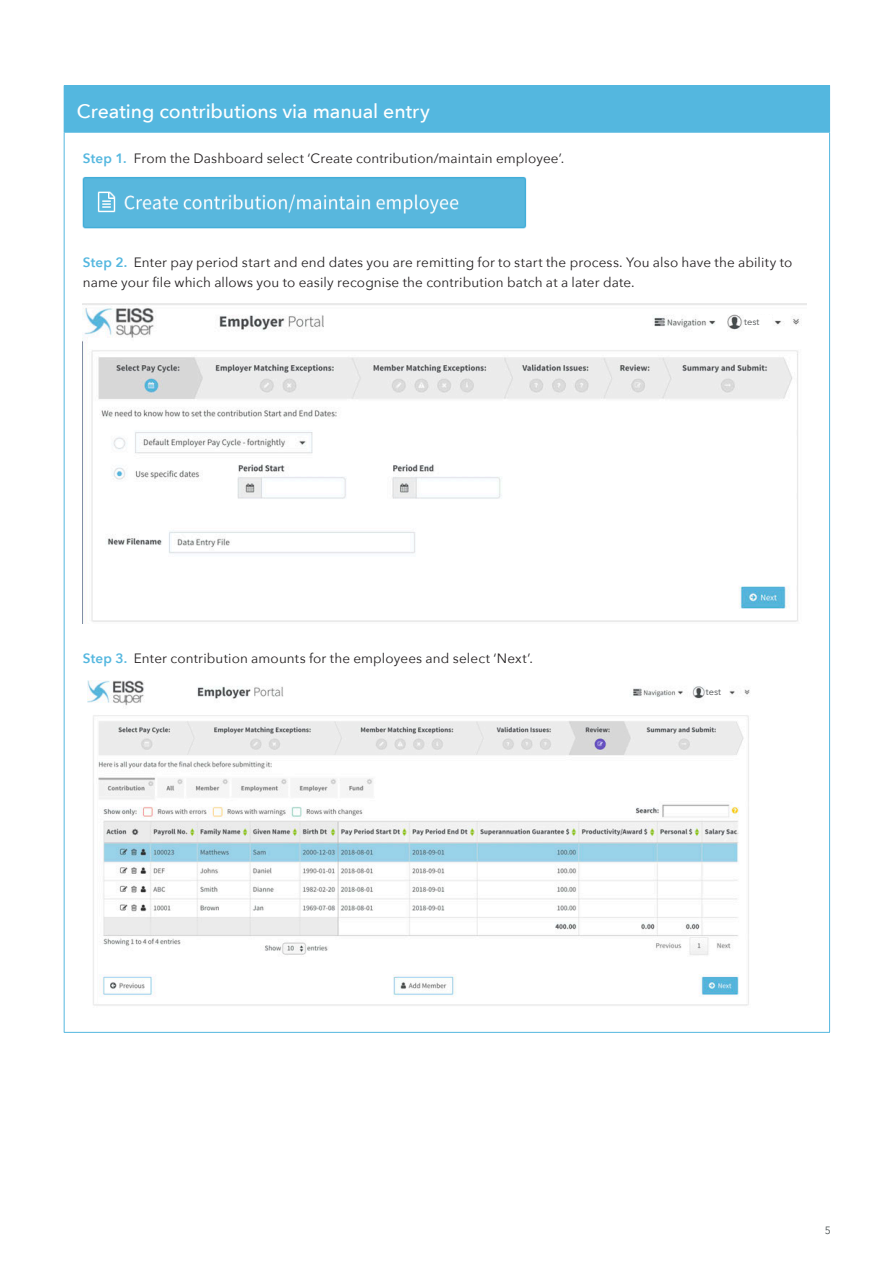
<style>
.page{position:relative;width:893px;height:1263px;background:#fff}
.page>*{position:absolute;margin:0;border:0;box-sizing:border-box;transform-origin:0 0}
.head_1{font:500 19.5px "Avenir Next";letter-spacing:-.005em;color:#fff}
.body{font:13.5px/19.5px "Avenir Next";letter-spacing:.01em;color:#231f20}
.t1{font:10.5px "Avenir Next LT Pro";color:#464d4e}
.t2{font:9.3px "Avenir Next LT Pro";color:#494d4f}
.s1{font-weight:600;color:#54b7df}
</style>
<div class="page">
<div style="left:64px;top:85px;width:766px;height:47px;background:#54b7df"></div>
<hr style="left:64px;top:133px;width:1px;height:899px;background:#54b7df">
<hr style="left:829px;top:133px;width:1px;height:899px;background:#54b7df">
<hr style="left:64px;top:1032px;width:766px;height:1px;background:#54b7df">
<hr style="left:64px;top:132px;width:766px;height:1px;background:#54b7df">
<img style="left:83px;top:176px;width:444px;height:53px">
<img style="left:83px;top:303px;width:723px;height:320px">
<img style="left:88px;top:680px;width:662px;height:326px">
<div style="left:744px;top:315px;width:27px;height:12px;background:#fff"></div>
<div style="left:706px;top:685px;width:23px;height:12px;background:#fff"></div>
<p class="head_1" style="left:77px;top:95px;width:354px">Creating contributions via manual entry</p>
<p class="body" style="left:83px;top:148px;width:483px"><span class="s1">Step 1.</span> From the Dashboard select ‘Create contribution/maintain employee’.</p>
<p class="body" style="left:83px;top:252px;width:711px"><span class="s1">Step 2.</span> Enter pay period start and end dates you are remitting for to start the process. You also have the ability to name your file which allows you to easily recognise the contribution batch at a later date.</p>
<p class="body" style="left:83px;top:648px;width:452px"><span class="s1">Step 3.</span> Enter contribution amounts for the employees and select ‘Next’.</p>
<p class="t2" style="left:744px;top:316px;width:17px">test</p>
<p class="t2" style="left:706px;top:686px;width:17px">test</p>
<p class="t1" style="left:825px;top:1224px;width:8px">5</p>
</div>
